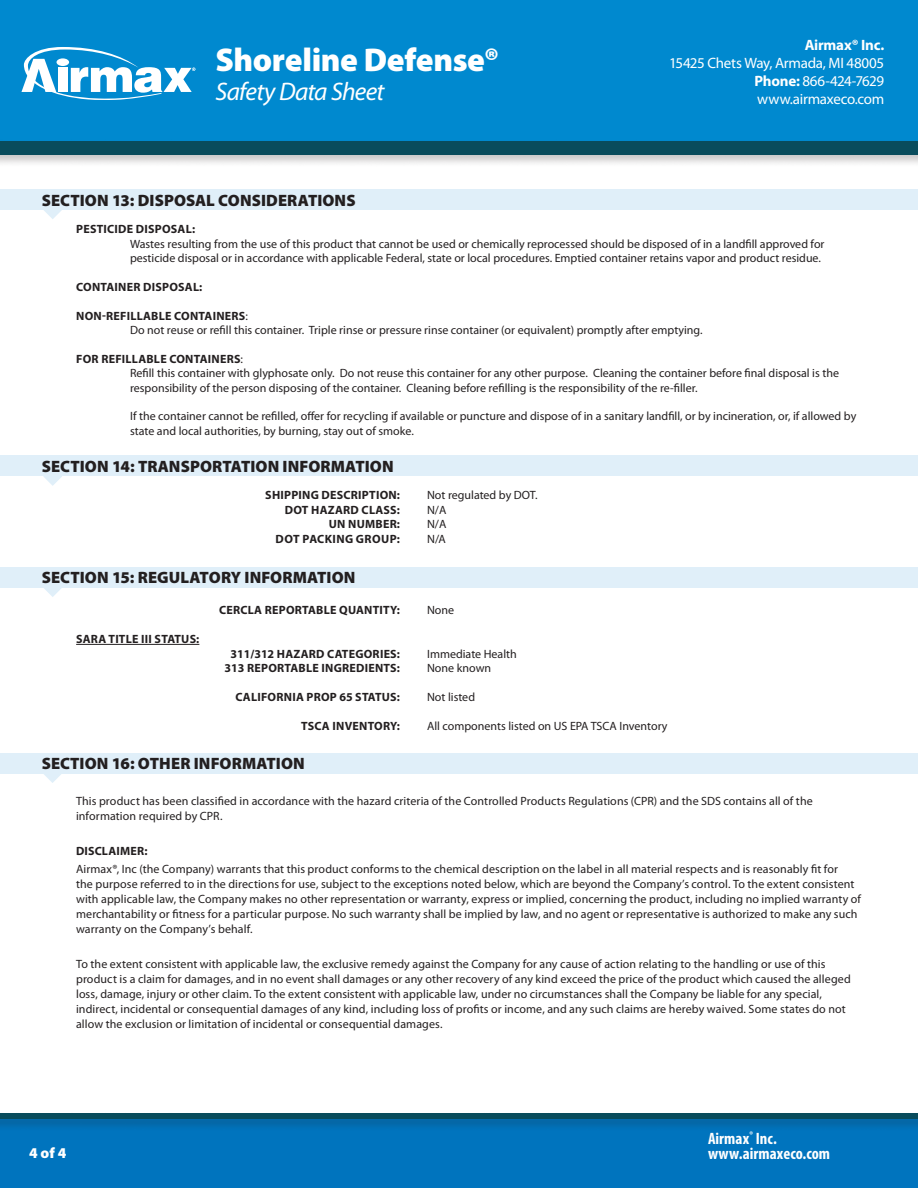
<style>
.page{position:relative;width:918px;height:1188px;background:#fff}
.page>*{position:absolute;margin:0;border:0;box-sizing:border-box;transform-origin:0 0}
.t1{font:900 33px "Myriad Pro";letter-spacing:-.015em;color:#fff}
.t2{font:italic 25.5px "Myriad Pro";letter-spacing:-.03em;color:#fff}
.t3{font:900 16.5px "Myriad Pro";letter-spacing:.005em;color:#231f20}
.t4{font:700 condensed 16.5px "Myriad Pro";letter-spacing:.005em;color:#fff}
.t5{font:15px/18px "Myriad Pro";letter-spacing:-.02em;color:#fff;text-align:justify}
.t6{font:700 15px "Myriad Pro";letter-spacing:-.015em;color:#fff}
.t7{font:900 15px "Myriad Pro";color:#fff}
.Section_Sub_Head_Bol{font:12px/15px "Myriad Pro";letter-spacing:.005em;color:#231f20}
.sidebyside_list{font:700 12px "Myriad Pro";letter-spacing:.02em;color:#231f20}
.sidebyside_list-2{font:12px "Myriad Pro";color:#231f20}
.Heading2_Underline{font:700 12px "Myriad Pro";letter-spacing:.02em;color:#231f20}
.Section_Sub_Head_Bol-2{font:700 12px "Myriad Pro";letter-spacing:.02em;color:#231f20}
.s1{font-weight:700}
</style>
<div class="page">
<div style="left:0;top:0;width:918px;height:155px;background:#0089cf"></div>
<div style="left:0;top:139px;width:918px;height:28px;background:#231f20;opacity:.25"></div>
<div style="left:0;top:141px;width:918px;height:14px;background:#094c5c"></div>
<div style="left:0;top:1114px;width:918px;height:74px;background:#0074be"></div>
<div style="left:0;top:1112px;width:918px;height:20px;background:#231f20;opacity:.25"></div>
<div style="left:0;top:1114px;width:918px;height:5px;background:#094c5c"></div>
<svg style="left:21px;top:47px;width:174px;height:53px"></svg>
<div style="left:57px;top:58px;width:12px;height:8px;background:#fff;border-radius:50%"></div>
<div style="left:0;top:567px;width:918px;height:21px;background:#e0eff9"></div>
<svg style="left:44px;top:588px;width:18px;height:9px"></svg>
<div style="left:0;top:456px;width:918px;height:20px;background:#e0eff9"></div>
<svg style="left:43px;top:476px;width:19px;height:10px"></svg>
<hr style="left:76px;top:644px;width:123px;height:1px;background:#231f20">
<div style="left:0;top:189px;width:918px;height:21px;background:#e0eff9"></div>
<svg style="left:44px;top:210px;width:18px;height:9px"></svg>
<div style="left:0;top:753px;width:918px;height:21px;background:#e0eff9"></div>
<svg style="left:44px;top:774px;width:17px;height:9px"></svg>
<h1 class="t1" style="left:216px;top:38px;width:285px">Shoreline Defense®</h1>
<h2 class="t2" style="left:216px;top:75px;width:170px">Safety Data Sheet</h2>
<p class="t6" style="left:805px;top:35px;width:81px">Airmax® Inc.</p>
<p class="t5" style="left:755px;top:54px;width:131px;text-indent:-85px">15425 Chets Way, Armada, MI 48005<br><span class="s1">Phone:</span> 866-424-7629 www.airmaxeco.com</p>
<p class="t3" style="left:42px;top:189px;width:315px">SECTION 13: DISPOSAL CONSIDERATIONS</p>
<p class="Section_Sub_Head_Bol" style="left:130px;top:222px;width:696px;line-height:14.4px;text-indent:-54px"><span class="s1">PESTICIDE DISPOSAL:<br></span>Wastes resulting from the use of this product that cannot be used or chemically reprocessed should be disposed of in a landfill approved for pesticide disposal or in accordance with applicable Federal, state or local procedures. Emptied container retains vapor and product residue.</p>
<p class="Section_Sub_Head_Bol-2" style="left:76px;top:279px;width:128px">CONTAINER DISPOSAL:</p>
<p class="Section_Sub_Head_Bol" style="left:130px;top:308px;width:574px;line-height:14.4px;text-indent:-54px"><span class="s1">NON-REFILLABLE CONTAINERS</span>:<br>Do not reuse or refill this container. Triple rinse or pressure rinse container (or equivalent) promptly after emptying.</p>
<p class="Section_Sub_Head_Bol" style="left:130px;top:351px;width:711px;line-height:14.4px;text-indent:-54px"><span class="s1">FOR REFILLABLE CONTAINERS</span>:<br>Refill this container with glyphosate only. Do not reuse this container for any other purpose. Cleaning the container before final disposal is the responsibility of the person disposing of the container. Cleaning before refilling is the responsibility of the re-filler.</p>
<p class="Section_Sub_Head_Bol" style="left:130px;top:409px;width:728px;line-height:14.4px">If the container cannot be refilled, offer for recycling if available or puncture and dispose of in a sanitary landfill, or by incineration, or, if allowed by state and local authorities, by burning, stay out of smoke.</p>
<p class="t3" style="left:42px;top:456px;width:353px">SECTION 14: TRANSPORTATION INFORMATION</p>
<p class="sidebyside_list" style="left:265px;top:488px;width:136px">SHIPPING DESCRIPTION:</p>
<p class="sidebyside_list-2" style="left:427px;top:488px;width:112px">Not regulated by DOT.</p>
<p class="sidebyside_list" style="left:285px;top:502px;width:117px">DOT HAZARD CLASS:</p>
<p class="sidebyside_list-2" style="left:427px;top:502px;width:21px">N/A</p>
<p class="sidebyside_list" style="left:329px;top:516px;width:73px">UN NUMBER:</p>
<p class="sidebyside_list-2" style="left:427px;top:517px;width:21px">N/A</p>
<p class="sidebyside_list" style="left:276px;top:531px;width:126px">DOT PACKING GROUP:</p>
<p class="sidebyside_list-2" style="left:427px;top:531px;width:20px">N/A</p>
<p class="t3" style="left:42px;top:567px;width:315px">SECTION 15: REGULATORY INFORMATION</p>
<p class="Heading2_Underline" style="left:76px;top:631px;width:125px">SARA TITLE III STATUS:</p>
<p class="sidebyside_list" style="left:219px;top:603px;width:182px">CERCLA REPORTABLE QUANTITY:</p>
<p class="sidebyside_list-2" style="left:427px;top:603px;width:29px">None</p>
<p class="sidebyside_list" style="left:230px;top:646px;width:171px">311/312 HAZARD CATEGORIES:</p>
<p class="sidebyside_list-2" style="left:427px;top:646px;width:91px">Immediate Health</p>
<p class="sidebyside_list" style="left:225px;top:660px;width:177px">313 REPORTABLE INGREDIENTS:</p>
<p class="sidebyside_list-2" style="left:427px;top:661px;width:66px">None known</p>
<p class="sidebyside_list" style="left:235px;top:689px;width:166px">CALIFORNIA PROP 65 STATUS:</p>
<p class="sidebyside_list-2" style="left:427px;top:689px;width:50px">Not listed</p>
<p class="sidebyside_list" style="left:301px;top:718px;width:100px">TSCA INVENTORY:</p>
<p class="sidebyside_list-2" style="left:427px;top:718px;width:242px">All components listed on US EPA TSCA Inventory</p>
<p class="t3" style="left:42px;top:753px;width:265px">SECTION 16: OTHER INFORMATION</p>
<p class="Section_Sub_Head_Bol" style="left:76px;top:793px;width:738px">This product has been classified in accordance with the hazard criteria of the Controlled Products Regulations (CPR) and the SDS contains all of the information required by CPR.</p>
<p class="sidebyside_list" style="left:76px;top:843px;width:73px">DISCLAIMER:</p>
<p class="Section_Sub_Head_Bol" style="left:76px;top:861px;width:787px">Airmax®, Inc (the Company) warrants that this product conforms to the chemical description on the label in all material respects and is reasonably fit for<br>the purpose referred to in the directions for use, subject to the exceptions noted below, which are beyond the Company’s control. To the extent consistent with applicable law, the Company makes no other representation or warranty, express or implied, concerning the product, including no implied warranty of merchantability or fitness for a particular purpose. No such warranty shall be implied by law, and no agent or representative is authorized to make any such warranty on the Company’s behalf.</p>
<p class="Section_Sub_Head_Bol" style="left:76px;top:957px;width:776px">To the extent consistent with applicable law, the exclusive remedy against the Company for any cause of action relating to the handling or use of this product is a claim for damages, and in no event shall damages or any other recovery of any kind exceed the price of the product which caused the alleged loss, damage, injury or other claim. To the extent consistent with applicable law, under no circumstances shall the Company be liable for any special, indirect, incidental or consequential damages of any kind, including loss of profits or income, and any such claims are hereby waived. Some states do not allow the exclusion or limitation of incidental or consequential damages.</p>
<h3 class="t4" style="left:708px;top:1128px;width:70px">Airmax<sup>®</sup> Inc.</h3>
<p class="t7" style="left:29px;top:1143px;width:39px">4 of 4</p>
<h3 class="t4" style="left:708px;top:1143px;width:124px">www.airmaxeco.com</h3>
</div>
